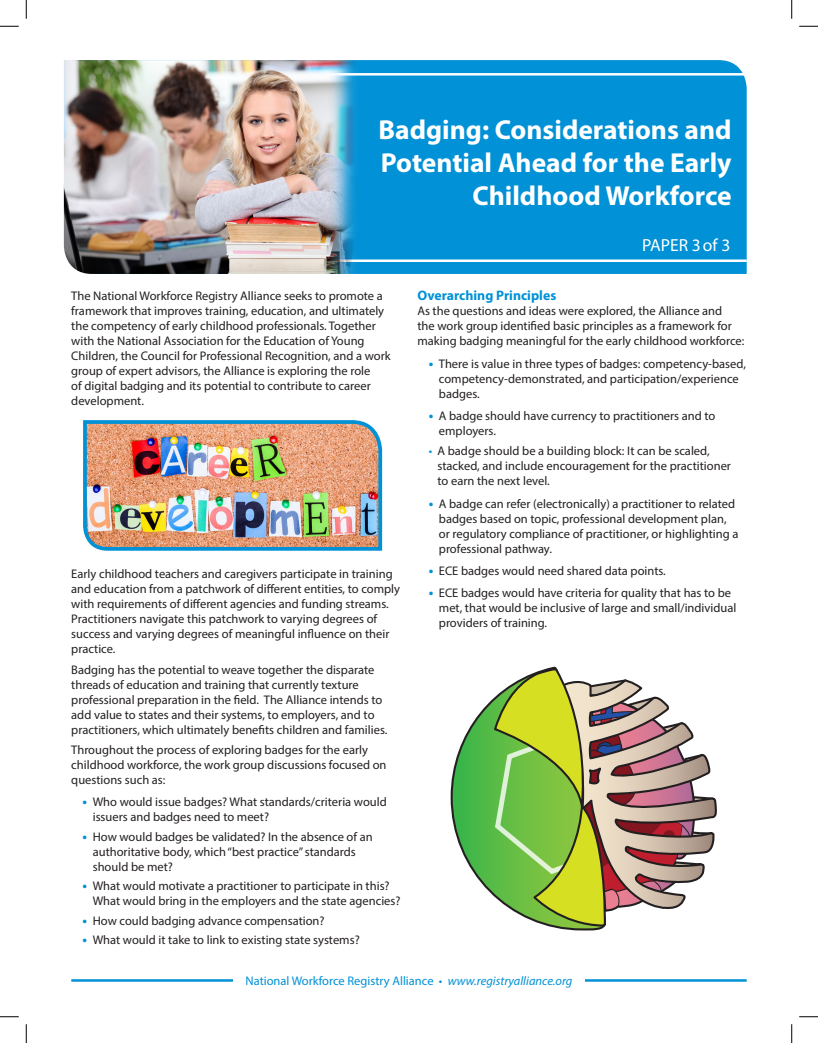
<style>
.page{position:relative;width:818px;height:1043px;background:#fff}
.page>*{position:absolute;margin:0;border:0;box-sizing:border-box;transform-origin:0 0}
.t1{font:700 27.5px/33px "Myriad Pro";color:#fff;text-align:right}
.t2{font:17.5px "Myriad Pro";color:#fff}
.Section_Title{font:700 13.75px "Myriad Pro";color:#0091d6}
.Paragraph{font:12.5px/15px "Myriad Pro";color:#231f20}
.t3{font:12.5px "Myriad Pro";color:#0091d6}
.s1{font-weight:700;font-size:13.75px;color:#0091d6}
.s2{color:#0091d6}
.s3{font-style:italic}
</style>
<div class="page">
<div style="left:385px;top:60px;width:361px;height:214px;background:#0091d6"></div>
<hr style="left:71px;top:73px;width:675px;height:3px;background:#fff">
<hr style="left:71px;top:259px;width:675px;height:3px;background:#fff">
<hr style="left:71px;top:979px;width:675px;height:2px;background:#0091d6">
<svg style="left:450px;top:699px;width:154px;height:232px"></svg>
<svg style="left:492px;top:666px;width:225px;height:261px"></svg>
<img style="left:83px;top:420px;width:300px;height:131px">
<img style="left:64px;top:60px;width:321px;height:214px">
<div style="left:233px;top:973px;width:351px;height:14px;background:#fff"></div>
<svg style="left:0;top:25px;width:19px;height:2px"></svg>
<svg style="left:799px;top:25px;width:19px;height:2px"></svg>
<svg style="left:0;top:1016px;width:19px;height:1px"></svg>
<svg style="left:799px;top:1016px;width:19px;height:1px"></svg>
<svg style="left:25px;top:0;width:2px;height:19px"></svg>
<svg style="left:25px;top:1024px;width:2px;height:18px"></svg>
<svg style="left:791px;top:0;width:1px;height:19px"></svg>
<svg style="left:791px;top:1024px;width:1px;height:18px"></svg>
<p class="t1" style="left:378px;top:113px;width:354px">Badging: Considerations and<br>Potential Ahead for the Early<br>Childhood Workforce</p>
<p class="t2" style="left:642px;top:234px;width:90px">PAPER 3of 3</p>
<p class="Paragraph" style="left:71px;top:287px;width:321px">The National Workforce Registry Alliance seeks to promote a framework that improves training, education, and ultimately the competency of early childhood professionals. Together with the National Association for the Education of Young Children, the Council for Professional Recognition, and a work group of expert advisors, the Alliance is exploring the role<br>of digital badging and its potential to contribute to career development.</p>
<p class="Paragraph" style="left:71px;top:566px;width:330px">Early childhood teachers and caregivers participate in training and education from a patchwork of different entities, to comply with requirements of different agencies and funding streams.<br>Practitioners navigate this patchwork to varying degrees of success and varying degrees of meaningful influence on their practice.</p>
<p class="Paragraph" style="left:71px;top:661px;width:317px">Badging has the potential to weave together the disparate threads of education and training that currently texture professional preparation in the field. The Alliance intends to add value to states and their systems, to employers, and to practitioners, which ultimately benefits children and families.</p>
<p class="Paragraph" style="left:71px;top:742px;width:317px">Throughout the process of exploring badges for the early childhood workforce, the work group discussions focused on questions such as:</p>
<p class="Paragraph" style="left:93px;top:794px;width:295px;text-indent:-10px"><span class="s1">•</span> Who would issue badges? What standards/criteria would issuers and badges need to meet?</p>
<p class="Paragraph" style="left:93px;top:829px;width:281px;text-indent:-10px"><span class="s1">•</span> How would badges be validated? In the absence of an authoritative body, which “best practice” standards should be met?</p>
<p class="Paragraph" style="left:93px;top:878px;width:309px;text-indent:-10px"><span class="s1">•</span> What would motivate a practitioner to participate in this?<br>What would bring in the employers and the state agencies?</p>
<p class="Paragraph" style="left:82px;top:912px;width:243px"><span class="s1">•</span> How could badging advance compensation?</p>
<p class="Paragraph" style="left:82px;top:932px;width:279px"><span class="s1">•</span> What would it take to link to existing state systems?</p>
<p class="Section_Title" style="left:417px;top:287px;width:140px">Overarching Principles</p>
<p class="Paragraph" style="left:417px;top:303px;width:328px">As the questions and ideas were explored, the Alliance and<br>the work group identified basic principles as a framework for making badging meaningful for the early childhood workforce:</p>
<p class="Paragraph" style="left:439px;top:356px;width:308px;text-indent:-10px"><span class="s1">•</span> There is value in three types of badges: competency-based, competency-demonstrated, and participation/experience badges.</p>
<p class="Paragraph" style="left:439px;top:408px;width:278px;text-indent:-10px"><span class="s1">•</span> A badge should have currency to practitioners and to employers.</p>
<p class="Paragraph" style="left:437px;top:443px;width:295px;text-indent:-9px"><span class="s2">•</span> A badge should be a building block: It can be scaled, stacked, and include encouragement for the practitioner to earn the next level.</p>
<p class="Paragraph" style="left:439px;top:495px;width:301px;text-indent:-10px"><span class="s1">•</span> A badge can refer (electronically) a practitioner to related badges based on topic, professional development plan, or regulatory compliance of practitioner, or highlighting a professional pathway.</p>
<p class="Paragraph" style="left:428px;top:563px;width:239px"><span class="s1">•</span> ECE badges would need shared data points.</p>
<p class="Paragraph" style="left:439px;top:585px;width:299px;text-indent:-10px"><span class="s1">•</span> ECE badges would have criteria for quality that has to be met, that would be inclusive of large and small/individual providers of training.</p>
<p class="t3" style="left:245px;top:973px;width:328px">National Workforce Registry Alliance • <span class="s3">www.registryalliance.org</span></p>
</div>
